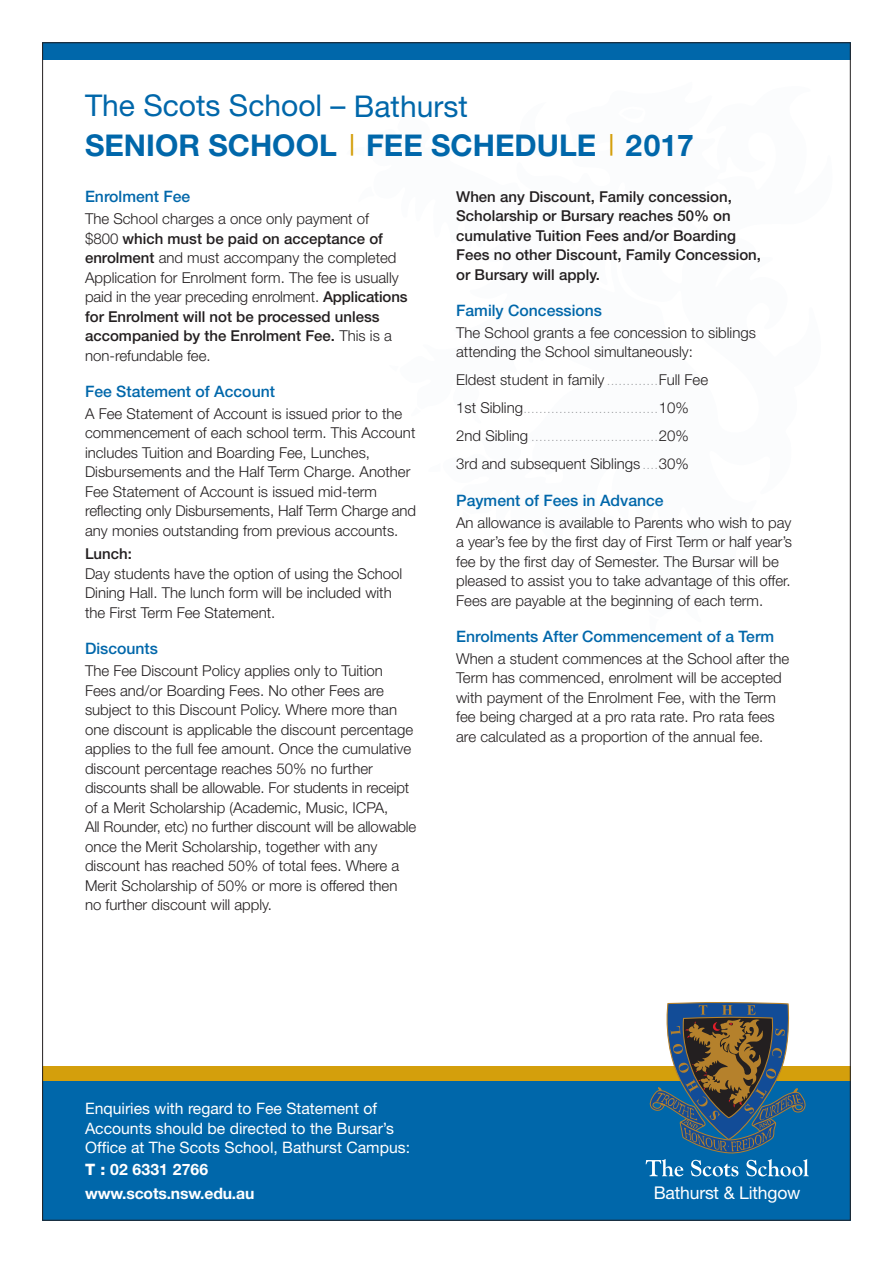
<style>
.page{position:relative;width:893px;height:1263px;background:#fff}
.page>*{position:absolute;margin:0;border:0;box-sizing:border-box;transform-origin:0 0}
.t1{font:700 30px/40.2px "Helvetica Neue";color:#0067aa}
.t2{font:17.55px "Helvetica Neue";letter-spacing:-.01em;color:#fff}
.t3{font:500 15.75px "Helvetica Neue";color:#0067aa}
.t4{font:15.75px/19.5px "Helvetica Neue";color:#fff}
.t5{font:700 15.75px/23.7px "Helvetica Neue";letter-spacing:-.01em;color:#fff}
.t6{font:300 15px/19.5px "Helvetica Neue";color:#231f20}
.t7{font:500 15px/19.5px "Helvetica Neue";color:#231f20}
.t8{font:300 10.5px "Helvetica Neue";color:#939598}
.s1{font-weight:400}
.s2{font-weight:400;font-size:21.6px;color:#d49f0c}
.s3{font-weight:500}
.s4{font-size:10.5px;color:#939598}
.s5{font-size:15px;color:#231f20}
.s6{font-weight:800}
</style>
<div class="page">
<div style="left:42px;top:1066px;width:808px;height:17px;background:#d49f0c"></div>
<div style="left:42px;top:1080px;width:808px;height:140px;background:#0067aa"></div>
<svg style="left:646px;top:1002px;width:163px;height:174px"></svg>
<div style="left:42px;top:43px;width:808px;height:17px;background:#0067aa"></div>
<h1 class="t1" style="left:85px;top:84px;width:610px"><span class="s1">The Scots School – Bathurst<br></span>SENIOR SCHOOL <span class="s2">|</span> FEE SCHEDULE <span class="s2">|</span> 2017</h1>
<p class="t3" style="left:85px;top:187px;width:107px">Enrolment Fee</p>
<p class="t6" style="left:85px;top:209px;width:324px">The School charges a once only payment of<br>$800 <span class="s3">which must be paid on acceptance of enrolment</span> and must accompany the completed Application for Enrolment form. The fee is usually paid in the year preceding enrolment. <span class="s3">Applications for Enrolment will not be processed unless accompanied by the Enrolment Fee.</span> This is a non-refundable fee.</p>
<p class="t3" style="left:85px;top:382px;width:191px">Fee Statement of Account</p>
<p class="t6" style="left:85px;top:403px;width:333px">A Fee Statement of Account is issued prior to the commencement of each school term. This Account includes Tuition and Boarding Fee, Lunches, Disbursements and the Half Term Charge. Another Fee Statement of Account is issued mid-term reflecting only Disbursements, Half Term Charge and any monies outstanding from previous accounts.</p>
<p class="t7" style="left:85px;top:544px;width:48px">Lunch:</p>
<p class="t6" style="left:85px;top:563px;width:319px">Day students have the option of using the School<br>Dining Hall. The lunch form will be included with the First Term Fee Statement.</p>
<p class="t3" style="left:85px;top:639px;width:74px">Discounts</p>
<p class="t6" style="left:85px;top:661px;width:333px">The Fee Discount Policy applies only to Tuition Fees and/or Boarding Fees. No other Fees are subject to this Discount Policy. Where more than one discount is applicable the discount percentage applies to the full fee amount. Once the cumulative discount percentage reaches 50% no further discounts shall be allowable. For students in receipt of a Merit Scholarship (Academic, Music, ICPA,<br>All Rounder, etc) no further discount will be allowable once the Merit Scholarship, together with any discount has reached 50% of total fees. Where a Merit Scholarship of 50% or more is offered then no further discount will apply.</p>
<p class="t7" style="left:456px;top:187px;width:306px">When any Discount, Family concession, Scholarship or Bursary reaches 50% on cumulative Tuition Fees and/or Boarding Fees no other Discount, Family Concession, or Bursary will apply.</p>
<p class="t3" style="left:456px;top:301px;width:147px">Family Concessions</p>
<p class="t6" style="left:456px;top:322px;width:301px">The School grants a fee concession to siblings attending the School simultaneously:</p>
<p class="t6" style="left:456px;top:370px;width:253px">Eldest student in family <span class="s4">.............</span>Full Fee</p>
<p class="t8" style="left:456px;top:403px;width:234px"><span class="s5">1st Sibling</span>..................................<span class="s5">10%</span></p>
<p class="t8" style="left:456px;top:431px;width:234px"><span class="s5">2nd Sibling</span> ................................<span class="s5">20%</span></p>
<p class="t6" style="left:456px;top:454px;width:234px">3rd and subsequent Siblings <span class="s4">....</span>30%</p>
<p class="t3" style="left:456px;top:491px;width:209px">Payment of Fees in Advance</p>
<p class="t6" style="left:456px;top:512px;width:337px">An allowance is available to Parents who wish to pay a year’s fee by the first day of First Term or half year’s fee by the first day of Semester. The Bursar will be pleased to assist you to take advantage of this offer.<br>Fees are payable at the beginning of each term.</p>
<p class="t3" style="left:456px;top:627px;width:320px">Enrolments After Commencement of a Term</p>
<p class="t6" style="left:456px;top:648px;width:335px">When a student commences at the School after the Term has commenced, enrolment will be accepted with payment of the Enrolment Fee, with the Term fee being charged at a pro rata rate. Pro rata fees are calculated as a proportion of the annual fee.</p>
<p class="t4" style="left:85px;top:1099px;width:326px">Enquiries with regard to Fee Statement of<br>Accounts should be directed to the Bursar’s<br>Office at The Scots School, Bathurst Campus:</p>
<p class="t5" style="left:85px;top:1157px;width:171px"><span class="s6">T :</span> 02 6331 2766 www.scots.nsw.edu.au</p>
<p class="t2" style="left:654px;top:1182px;width:148px">Bathurst &amp; Lithgow</p>
</div>
